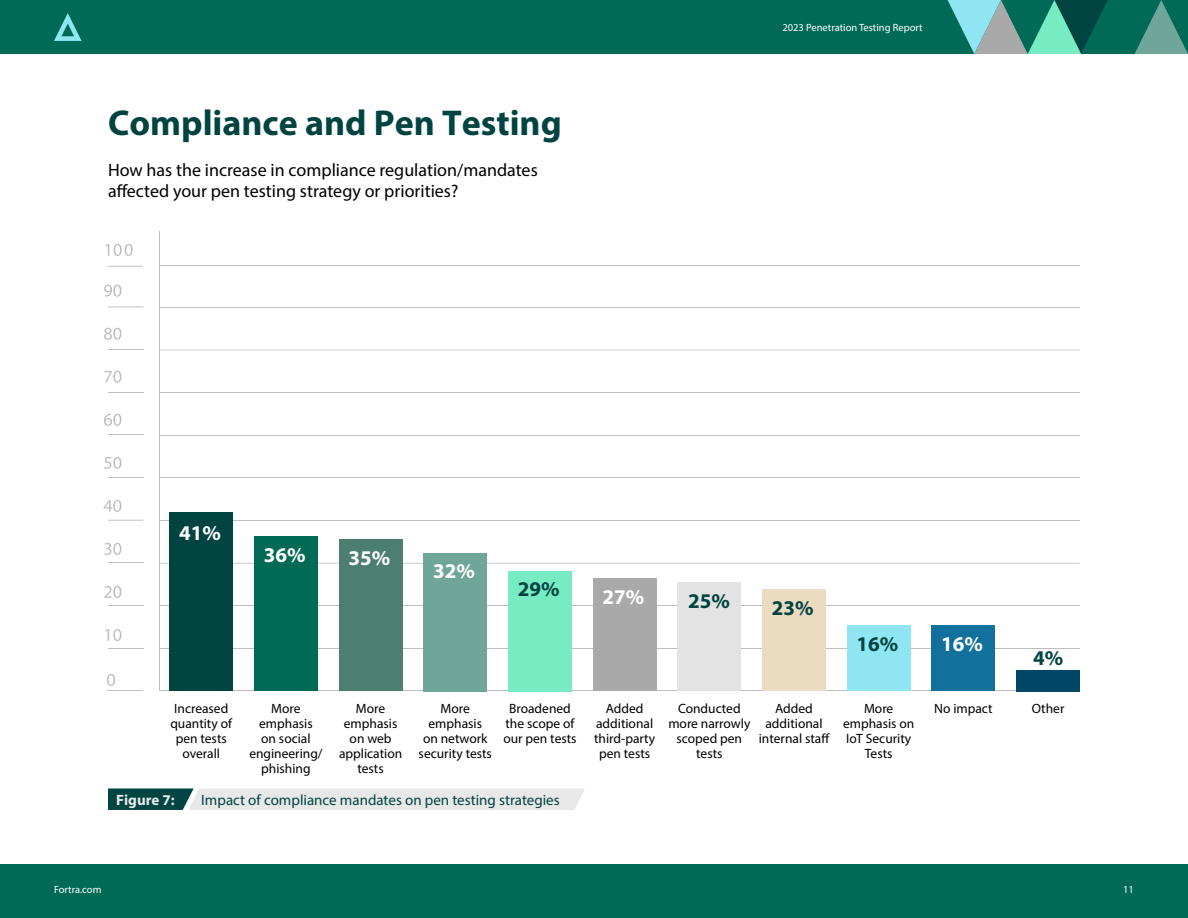
<style>
.page{position:relative;width:1188px;height:918px;background:#fff}
.page>*{position:absolute;margin:0;border:0;box-sizing:border-box;transform-origin:0 0}
.t1{font:700 36px "Myriad Pro";color:#004442}
.t2{font:700 21px "Myriad Pro";color:#fff}
.t3{font:700 21px "Myriad Pro";color:#004442}
.t4{font:18px/21.6px "Myriad Pro";color:#000}
.t5{font:15px "Myriad Pro";color:#004442}
.t6{font:700 15px "Myriad Pro";color:#ebebec}
.t7{font:13.5px/15px "Myriad Pro";color:#000;text-align:center}
.t8{font:10.5px "Myriad Pro";color:#fff}
</style>
<div class="page">
<div style="left:0;top:864px;width:1188px;height:54px;background:#006a56"></div>
<div style="left:0;top:0;width:1188px;height:54px;background:#006a56"></div>
<svg style="left:54px;top:13px;width:28px;height:28px"></svg>
<svg style="left:948px;top:0;width:240px;height:54px"></svg>
<svg style="left:104px;top:285px;width:17px;height:12px"></svg>
<svg style="left:104px;top:328px;width:17px;height:12px"></svg>
<svg style="left:104px;top:371px;width:17px;height:12px"></svg>
<svg style="left:104px;top:414px;width:17px;height:12px"></svg>
<svg style="left:104px;top:457px;width:17px;height:12px"></svg>
<svg style="left:104px;top:500px;width:17px;height:12px"></svg>
<svg style="left:104px;top:543px;width:17px;height:12px"></svg>
<svg style="left:104px;top:586px;width:17px;height:12px"></svg>
<svg style="left:105px;top:629px;width:16px;height:12px"></svg>
<hr style="left:160px;top:232px;width:1px;height:459px;background:#bebebe">
<hr style="left:108px;top:306px;width:35px;height:1px;background:#bebebe">
<hr style="left:108px;top:349px;width:35px;height:1px;background:#bebebe">
<hr style="left:108px;top:392px;width:35px;height:1px;background:#bebebe">
<hr style="left:108px;top:434px;width:35px;height:1px;background:#bebebe">
<hr style="left:108px;top:477px;width:35px;height:1px;background:#bebebe">
<hr style="left:108px;top:520px;width:35px;height:1px;background:#bebebe">
<hr style="left:108px;top:562px;width:35px;height:1px;background:#bebebe">
<hr style="left:108px;top:605px;width:35px;height:1px;background:#bebebe">
<hr style="left:108px;top:648px;width:35px;height:1px;background:#bebebe">
<hr style="left:107px;top:690px;width:36px;height:1px;background:#bebebe">
<svg style="left:107px;top:674px;width:8px;height:12px"></svg>
<hr style="left:160px;top:648px;width:920px;height:1px;background:#bebebe">
<hr style="left:160px;top:690px;width:920px;height:1px;background:#bebebe">
<hr style="left:160px;top:606px;width:920px;height:1px;background:#bebebe">
<hr style="left:160px;top:563px;width:920px;height:1px;background:#bebebe">
<hr style="left:160px;top:520px;width:920px;height:1px;background:#bebebe">
<hr style="left:160px;top:478px;width:920px;height:1px;background:#bebebe">
<hr style="left:160px;top:435px;width:920px;height:1px;background:#bebebe">
<hr style="left:160px;top:392px;width:920px;height:1px;background:#bebebe">
<hr style="left:160px;top:350px;width:920px;height:1px;background:#bebebe">
<hr style="left:160px;top:307px;width:920px;height:1px;background:#bebebe">
<hr style="left:160px;top:265px;width:920px;height:1px;background:#bebebe">
<hr style="left:108px;top:266px;width:35px;height:1px;background:#bebebe">
<svg style="left:105px;top:244px;width:28px;height:12px"></svg>
<div style="left:508px;top:571px;width:64px;height:120px;background:#77ecc2"></div>
<div style="left:169px;top:513px;width:64px;height:178px;background:#004442"></div>
<div style="left:254px;top:537px;width:64px;height:154px;background:#006a56"></div>
<div style="left:339px;top:539px;width:64px;height:152px;background:#4d7f71"></div>
<div style="left:423px;top:553px;width:64px;height:138px;background:#70a59a"></div>
<div style="left:593px;top:578px;width:64px;height:113px;background:#a9a9a9"></div>
<div style="left:762px;top:589px;width:64px;height:102px;background:#ebdbc1"></div>
<div style="left:847px;top:626px;width:64px;height:65px;background:#8fe5f2"></div>
<div style="left:932px;top:626px;width:63px;height:65px;background:#11719c"></div>
<div style="left:677px;top:583px;width:64px;height:108px;background:#e3e3e3"></div>
<div style="left:1016px;top:670px;width:64px;height:21px;background:#004667"></div>
<svg style="left:108px;top:788px;width:477px;height:22px;background:#c2cecd"></svg>
<h1 class="t1" style="left:108px;top:99px;width:455px">Compliance and Pen Testing</h1>
<h3 class="t4" style="left:108px;top:158px;width:431px">How has the increase in compliance regulation/mandates affected your pen testing strategy or priorities?</h3>
<p class="t8" style="left:782px;top:21px;width:142px">2023 Penetration Testing Report</p>
<h2 class="t2" style="left:179px;top:519px;width:43px">41%</h2>
<h2 class="t2" style="left:264px;top:541px;width:43px">36%</h2>
<h2 class="t2" style="left:349px;top:544px;width:43px">35%</h2>
<h2 class="t2" style="left:433px;top:558px;width:43px">32%</h2>
<h2 class="t3" style="left:518px;top:575px;width:43px">29%</h2>
<h2 class="t2" style="left:603px;top:583px;width:43px">27%</h2>
<h2 class="t3" style="left:688px;top:587px;width:43px">25%</h2>
<h2 class="t3" style="left:772px;top:595px;width:43px">23%</h2>
<h2 class="t3" style="left:857px;top:630px;width:43px">16%</h2>
<h2 class="t2" style="left:941px;top:630px;width:43px">16%</h2>
<h2 class="t3" style="left:1033px;top:644px;width:32px">4%</h2>
<p class="t7" style="left:170px;top:701px;width:63px">Increased quantity of pen tests overall</p>
<p class="t7" style="left:249px;top:701px;width:75px">More emphasis<br>on social engineering/ phishing</p>
<p class="t7" style="left:339px;top:701px;width:65px">More emphasis on web application tests</p>
<p class="t7" style="left:419px;top:701px;width:75px">More emphasis<br>on network security tests</p>
<p class="t7" style="left:503px;top:701px;width:75px">Broadened the scope of our pen tests</p>
<p class="t7" style="left:594px;top:701px;width:63px">Added additional third-party pen tests</p>
<p class="t7" style="left:668px;top:701px;width:84px">Conducted more narrowly scoped pen tests</p>
<p class="t7" style="left:759px;top:701px;width:72px">Added additional internal staff</p>
<p class="t7" style="left:843px;top:701px;width:73px">More emphasis on<br>IoT Security<br>Tests</p>
<p class="t7" style="left:934px;top:701px;width:60px">No impact</p>
<p class="t7" style="left:1032px;top:701px;width:34px">Other</p>
<p class="t6" style="left:116px;top:790px;width:60px">Figure 7:</p>
<p class="t5" style="left:201px;top:791px;width:360px">Impact of compliance mandates on pen testing strategies</p>
<p class="t8" style="left:54px;top:883px;width:49px">Fortra.com</p>
<p class="t8" style="left:1123px;top:883px;width:12px">11</p>
</div>
